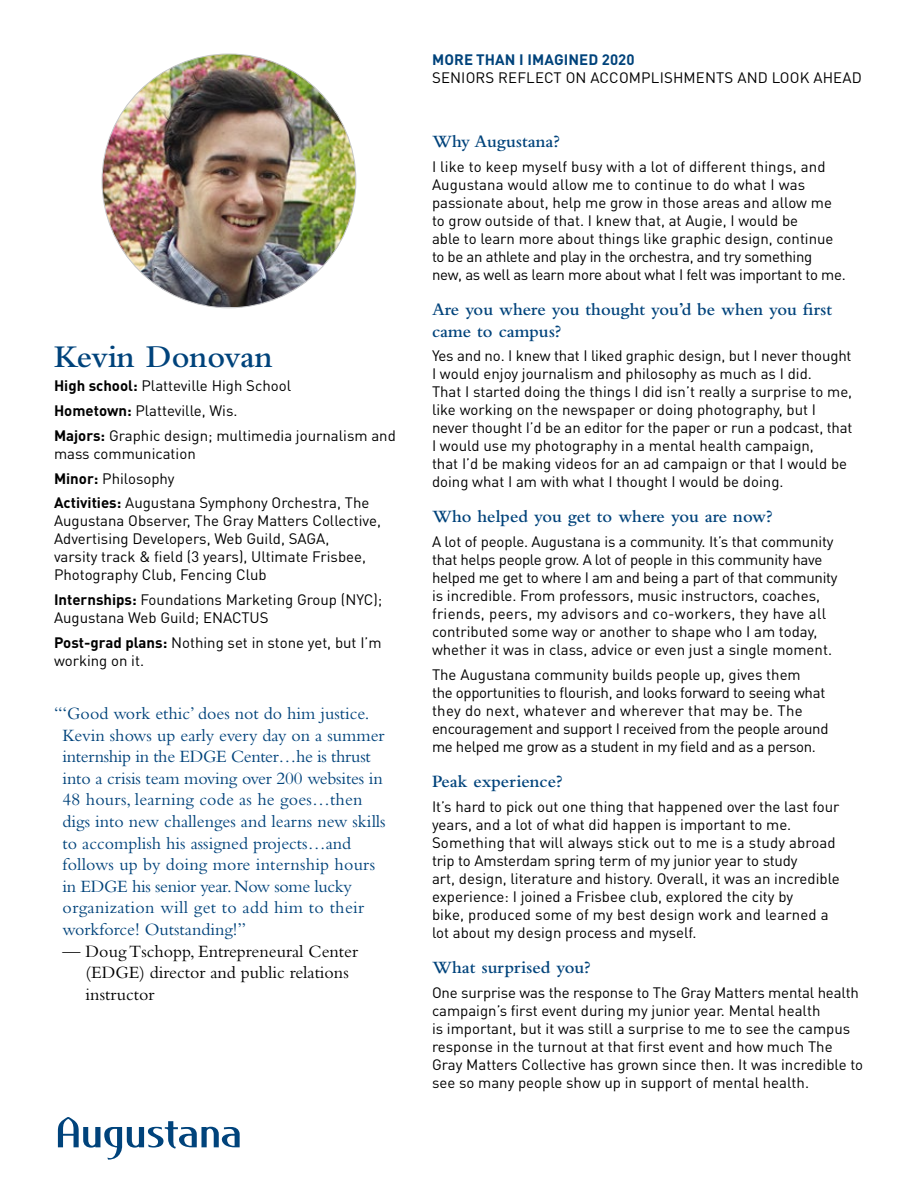
<style>
.page{position:relative;width:918px;height:1188px;background:#fff}
.page>*{position:absolute;margin:0;border:0;box-sizing:border-box;transform-origin:0 0}
.t1{font:600 33px "Bembo Std";color:#00437b}
.t2{font:18px/21.6px "Bembo Std";color:#00437b}
.t3{font:600 18px/21.6px "Bembo Std";color:#00437b}
.t4{font:18px/21.6px "Bembo Std";color:#000}
.t5{font:15px/18px "DINOT";color:#000}
.t6{font:15px/18px "DINOT";letter-spacing:-.02em;color:#000}
.t7{font:700 15px "DINOT";letter-spacing:.01em;color:#00437b}
.s1{font-weight:700}
</style>
<div class="page">
<svg style="left:58px;top:1117px;width:182px;height:43px"></svg>
<img style="left:102px;top:54px;width:254px;height:253px">
<h1 class="t1" style="left:54px;top:338px;width:220px">Kevin Donovan</h1>
<p class="t5" style="left:54px;top:373px;width:343px;line-height:24.8px"><span class="s1">High school:</span> Platteville High School<br><span class="s1">Hometown:</span> Platteville, Wis.<br><span class="s1">Majors:</span> Graphic design; multimedia journalism and</p>
<p class="t5" style="left:54px;top:441px;width:317px;line-height:24.8px">mass communication<br><span class="s1">Minor:</span> Philosophy<br><span class="s1">Activities:</span> Augustana Symphony Orchestra, The</p>
<p class="t5" style="left:54px;top:511px;width:329px">Augustana Observer, The Gray Matters Collective, Advertising Developers, Web Guild, SAGA,<br>varsity track &amp; field (3 years), Ultimate Frisbee, Photography Club, Fencing Club</p>
<p class="t5" style="left:54px;top:590px;width:330px"><span class="s1">Internships:</span> Foundations Marketing Group (NYC);<br>Augustana Web Guild; ENACTUS</p>
<p class="t5" style="left:54px;top:633px;width:329px"><span class="s1">Post-grad plans:</span> Nothing set in stone yet, but I’m working on it.</p>
<p class="t2" style="left:63px;top:702px;width:325px;text-indent:-9px">“‘Good work ethic’ does not do him justice.<br>Kevin shows up early every day on a summer internship in the EDGE Center…he is thrust into a crisis team moving over 200 websites in 48 hours, learning code as he goes…then digs into new challenges and learns new skills to accomplish his assigned projects…and follows up by doing more internship hours in EDGE his senior year. Now some lucky organization will get to add him to their workforce! Outstanding!”</p>
<p class="t4" style="left:86px;top:940px;width:274px;text-indent:-23px">— Doug Tschopp, Entrepreneural Center (EDGE) director and public relations instructor</p>
<p class="t7" style="left:432px;top:50px;width:204px">MORE THAN I IMAGINED 2020</p>
<p class="t5" style="left:432px;top:68px;width:431px">SENIORS REFLECT ON ACCOMPLISHMENTS AND LOOK AHEAD</p>
<p class="t3" style="left:432px;top:131px;width:129px">Why Augustana?</p>
<p class="t5" style="left:432px;top:157px;width:415px">I like to keep myself busy with a lot of different things, and Augustana would allow me to continue to do what I was passionate about, help me grow in those areas and allow me to grow outside of that. I knew that, at Augie, I would be<br>able to learn more about things like graphic design, continue to be an athlete and play in the orchestra, and try something new, as well as learn more about what I felt was important to me.</p>
<p class="t3" style="left:432px;top:299px;width:402px">Are you where you thought you’d be when you first came to campus?</p>
<p class="t5" style="left:432px;top:346px;width:422px">Yes and no. I knew that I liked graphic design, but I never thought I would enjoy journalism and philosophy as much as I did.<br>That I started doing the things I did isn’t really a surprise to me, like working on the newspaper or doing photography, but I never thought I’d be an editor for the paper or run a podcast, that I would use my photography in a mental health campaign,<br>that I’d be making videos for an ad campaign or that I would be doing what I am with what I thought I would be doing.</p>
<p class="t3" style="left:432px;top:506px;width:342px">Who helped you get to where you are now?</p>
<p class="t5" style="left:432px;top:532px;width:407px">A lot of people. Augustana is a community. It’s that community that helps people grow. A lot of people in this community have helped me get to where I am and being a part of that community is incredible. From professors, music instructors, coaches, friends, peers, my advisors and co-workers, they have all contributed some way or another to shape who I am today, whether it was in class, advice or even just a single moment.</p>
<p class="t6" style="left:432px;top:665px;width:398px">The Augustana community builds people up, gives them<br>the opportunities to flourish, and looks forward to seeing what they do next, whatever and wherever that may be. The encouragement and support I received from the people around me helped me grow as a student in my field and as a person.</p>
<p class="t3" style="left:432px;top:771px;width:132px">Peak experience?</p>
<p class="t5" style="left:432px;top:797px;width:409px">It’s hard to pick out one thing that happened over the last four years, and a lot of what did happen is important to me.<br>Something that will always stick out to me is a study abroad trip to Amsterdam spring term of my junior year to study<br>art, design, literature and history. Overall, it was an incredible experience: I joined a Frisbee club, explored the city by<br>bike, produced some of my best design work and learned a lot about my design process and myself.</p>
<p class="t3" style="left:432px;top:956px;width:160px">What surprised you?</p>
<p class="t5" style="left:432px;top:983px;width:433px">One surprise was the response to The Gray Matters mental health campaign’s first event during my junior year. Mental health<br>is important, but it was still a surprise to me to see the campus response in the turnout at that first event and how much The Gray Matters Collective has grown since then. It was incredible to see so many people show up in support of mental health.</p>
</div>
